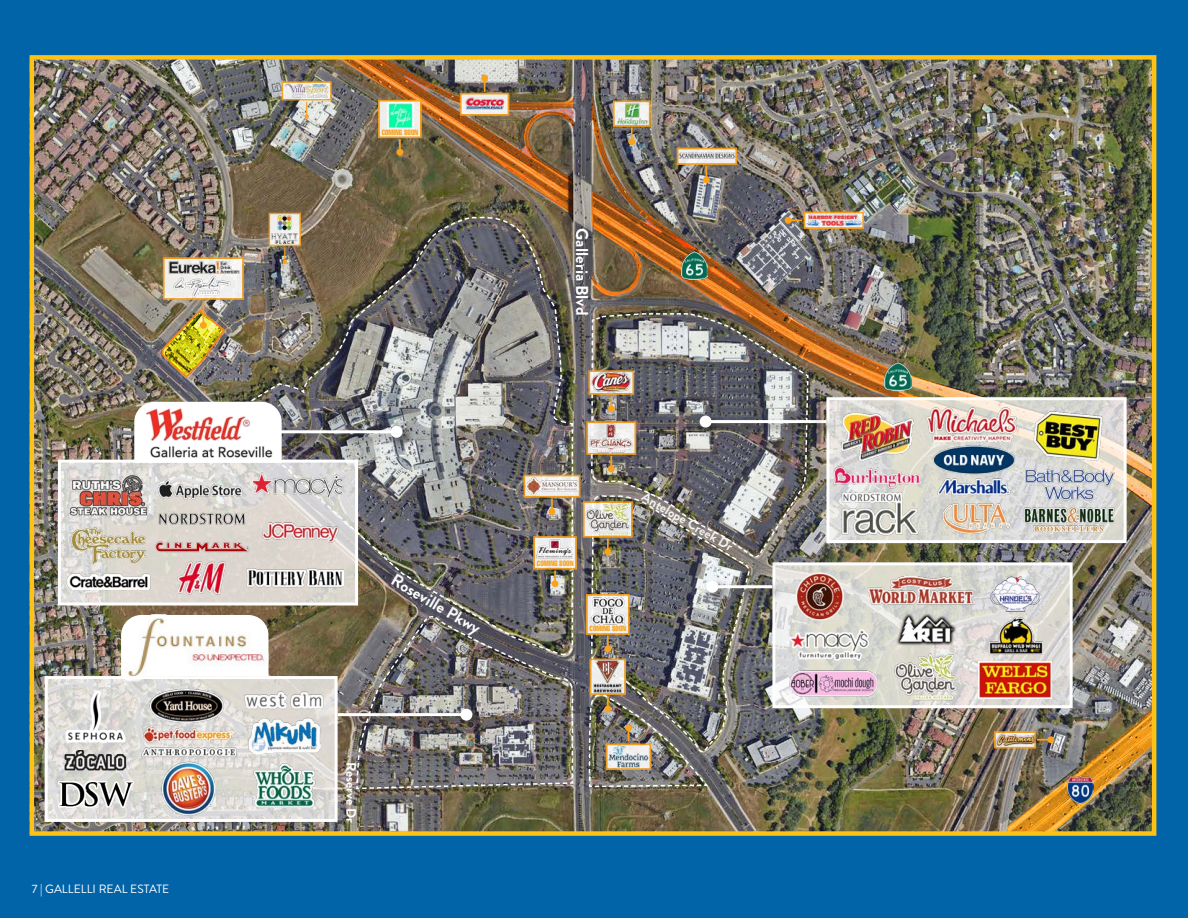
<style>
.page{position:relative;width:1188px;height:918px;background:#0163a8}
.page>*{position:absolute;margin:0;border:0;box-sizing:border-box;transform-origin:0 0}
.t1{font:700 17.25px "Brandon Grotesque";color:#fff}
.t2{font:700 13.8px "Brandon Grotesque";color:#fff}
.t3{font:12px "Brandon Grotesque";color:#fff}
.t4{font:7.5px "Helvetica LT Std Comp";color:#faa21b}
</style>
<div class="page">
<img style="left:35px;top:60px;width:1116px;height:771px">
<img style="left:592px;top:191px;width:559px;height:317px">
<div style="left:703px;top:177px;width:7px;height:6px;background:#f9a21c;border-radius:50%"></div>
<svg style="left:792px;top:219px;width:10px;height:2px"></svg>
<div style="left:785px;top:217px;width:7px;height:7px;background:#f9a21c;border-radius:50%"></div>
<div style="left:677px;top:148px;width:60px;height:17px;background:#f0f0f0;border:2px solid #faa21b"></div>
<svg style="left:804px;top:212px;width:60px;height:17px"></svg>
<img style="left:707px;top:151px;width:28px;height:10px">
<svg style="left:994px;top:731px;width:13px;height:18px"></svg>
<div style="left:592px;top:697px;width:133px;height:108px;background:#231f20;opacity:.75"></div>
<img style="left:994px;top:734px;width:13px;height:12px">
<img style="left:592px;top:93px;width:115px;height:205px">
<img style="left:894px;top:372px;width:257px;height:108px">
<img style="left:1007px;top:708px;width:144px;height:123px">
<div style="left:230px;top:220px;width:362px;height:453px;background:#231f20;opacity:.75"></div>
<img style="left:681px;top:251px;width:27px;height:28px">
<img style="left:885px;top:363px;width:26px;height:27px">
<img style="left:1067px;top:777px;width:27px;height:26px">
<div style="left:30px;top:55px;width:1126px;height:781px;border:4px solid #fdc215"></div>
<svg style="left:575px;top:536px;width:2px;height:34px"></svg>
<svg style="left:586px;top:594px;width:2px;height:25px"></svg>
<svg style="left:583px;top:501px;width:5px;height:37px"></svg>
<svg style="left:586px;top:421px;width:2px;height:34px"></svg>
<svg style="left:575px;top:475px;width:6px;height:23px"></svg>
<img style="left:575px;top:477px;width:4px;height:19px">
<img style="left:585px;top:502px;width:3px;height:34px">
<svg style="left:830px;top:401px;width:293px;height:138px;background:#dddad4"></svg>
<div style="left:826px;top:397px;width:301px;height:146px;border:3px solid #fff"></div>
<img style="left:840px;top:410px;width:75px;height:51px">
<img style="left:833px;top:461px;width:90px;height:33px">
<img style="left:931px;top:444px;width:84px;height:31px">
<img style="left:1032px;top:410px;width:74px;height:52px">
<img style="left:942px;top:501px;width:69px;height:34px">
<img style="left:840px;top:489px;width:80px;height:49px">
<img style="left:1020px;top:467px;width:98px;height:34px">
<img style="left:925px;top:407px;width:94px;height:35px">
<img style="left:1022px;top:505px;width:93px;height:29px">
<img style="left:937px;top:476px;width:74px;height:22px">
<div style="left:697px;top:413px;width:142px;height:27px;background:#231f20;opacity:.75"></div>
<svg style="left:62px;top:464px;width:59px;height:138px"></svg>
<div style="left:58px;top:460px;width:300px;height:146px;border:3px solid #fff"></div>
<img style="left:63px;top:472px;width:58px;height:48px">
<img style="left:68px;top:524px;width:53px;height:42px">
<img style="left:62px;top:566px;width:59px;height:30px">
<svg style="left:49px;top:680px;width:285px;height:138px;background:#dcdad7"></svg>
<div style="left:45px;top:676px;width:293px;height:146px;border:3px solid #fff"></div>
<img style="left:63px;top:688px;width:58px;height:57px">
<img style="left:252px;top:790px;width:64px;height:20px">
<img style="left:161px;top:790px;width:55px;height:26px">
<img style="left:55px;top:779px;width:80px;height:29px">
<img style="left:62px;top:750px;width:59px;height:22px">
<svg style="left:809px;top:566px;width:260px;height:138px;background:#dad9d3"></svg>
<div style="left:772px;top:562px;width:301px;height:146px;border:3px solid #fff"></div>
<img style="left:809px;top:572px;width:36px;height:49px">
<img style="left:991px;top:577px;width:50px;height:35px">
<img style="left:809px;top:669px;width:70px;height:30px">
<img style="left:978px;top:661px;width:74px;height:38px">
<img style="left:890px;top:649px;width:71px;height:53px">
<img style="left:867px;top:576px;width:111px;height:29px">
<img style="left:988px;top:617px;width:55px;height:38px">
<img style="left:809px;top:625px;width:61px;height:38px">
<img style="left:892px;top:613px;width:67px;height:35px">
<div style="left:359px;top:619px;width:233px;height:188px;background:#231f20;opacity:.75"></div>
<img style="left:121px;top:57px;width:454px;height:733px">
<div style="left:594px;top:316px;width:233px;height:260px;background:#231f20;opacity:.75"></div>
<img style="left:588px;top:312px;width:221px;height:476px">
<img style="left:590px;top:312px;width:219px;height:246px">
<svg style="left:588px;top:370px;width:46px;height:25px"></svg>
<img style="left:608px;top:746px;width:41px;height:21px">
<img style="left:589px;top:424px;width:44px;height:29px">
<img style="left:591px;top:372px;width:40px;height:21px">
<img style="left:807px;top:215px;width:54px;height:11px">
<p class="t3" style="left:32px;top:881px;width:139px">7 | GALLELLI REAL ESTATE</p>
<p class="t4" style="left:382px;top:127px;width:38px">COMING SOON</p>
<p class="t1" style="left:594px;top:228px;width:88px;rotate:90deg">Galleria Blvd</p>
<p class="t1" style="left:399px;top:568px;width:102px;rotate:30deg">Roseville Pkwy</p>
<p class="t2" style="left:361px;top:762px;width:62px;rotate:90deg">Reserve Dr</p>
<p class="t4" style="left:537px;top:559px;width:38px">COMING SOON</p>
<p class="t2" style="left:648px;top:487px;width:105px;rotate:31deg">Antelope Creek Dr</p>
<p class="t4" style="left:590px;top:624px;width:38px">COMING SOON</p>
</div>
